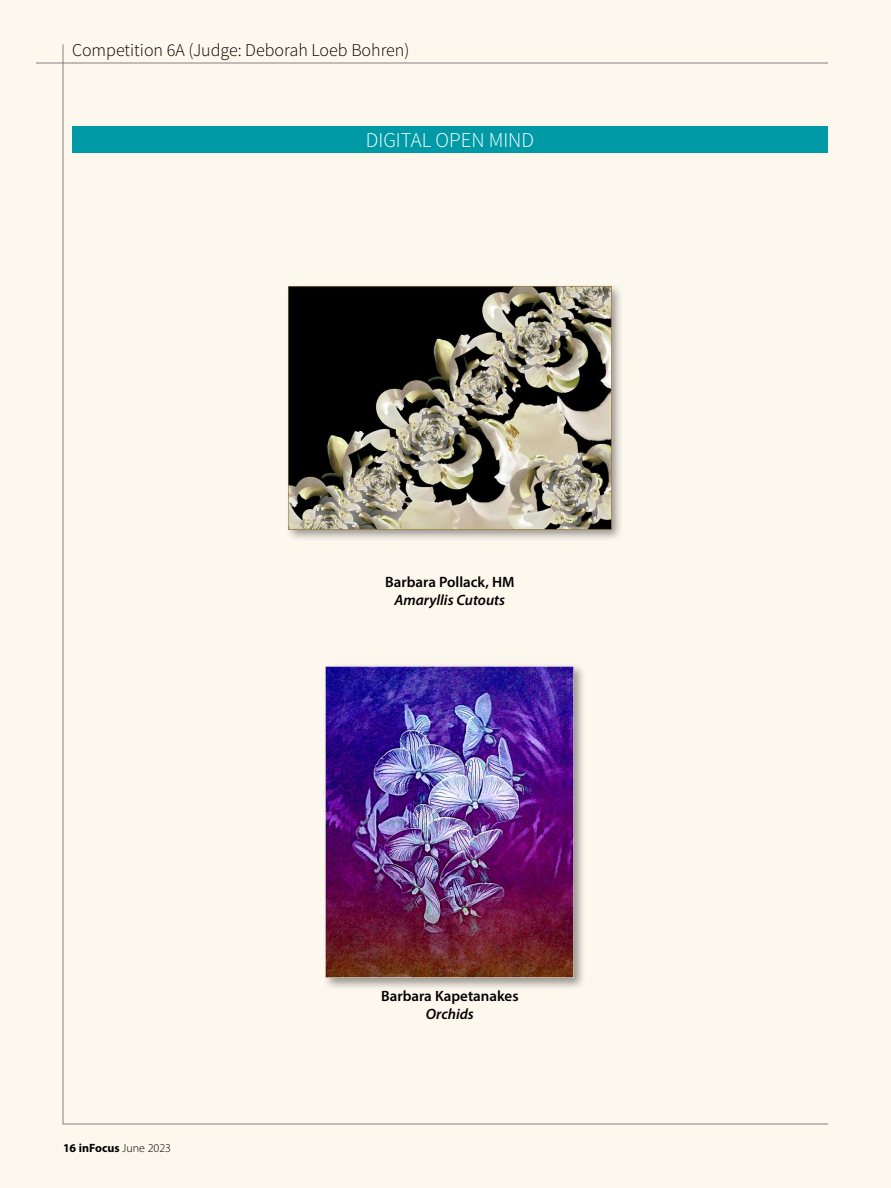
<style>
.page{position:relative;width:891px;height:1188px;background:#fdf8ee}
.page>*{position:absolute;margin:0;border:0;box-sizing:border-box;transform-origin:0 0}
.t1{font:300 21px "Source Sans Pro";color:#fff}
.t2{font:300 18px "Source Sans Pro";color:#000}
.t3{font:600 15px "Myriad Pro";color:#000}
.t4{font:italic 600 15px "Myriad Pro";color:#000}
.t5{font:700 12px "Myriad Pro";color:#000}
.s1{font-weight:300}
</style>
<div class="page">
<hr style="left:36px;top:63px;width:792px;height:1px;background:#808285">
<hr style="left:63px;top:44px;width:1px;height:1080px;background:#808285">
<hr style="left:63px;top:1124px;width:765px;height:1px;background:#808285">
<div style="left:285px;top:283px;width:338px;height:259px;background:#000;opacity:.4"></div>
<img style="left:289px;top:287px;width:322px;height:242px">
<div style="left:322px;top:662px;width:265px;height:329px;background:#000;opacity:.4"></div>
<img style="left:326px;top:666px;width:248px;height:312px">
<div style="left:72px;top:126px;width:756px;height:27px;background:#009aa7"></div>
<p class="t2" style="left:72px;top:39px;width:339px">Competition 6A (Judge: Deborah Loeb Bohren)</p>
<p class="t1" style="left:366px;top:127px;width:170px">DIGITAL OPEN MIND</p>
<p class="t3" style="left:385px;top:573px;width:131px">Barbara Pollack, HM</p>
<p class="t4" style="left:394px;top:591px;width:112px">Amaryllis Cutouts</p>
<p class="t5" style="left:63px;top:1140px;width:110px">16 inFocus <span class="s1">June 2023</span></p>
<p class="t3" style="left:381px;top:987px;width:139px">Barbara Kapetanakes</p>
<p class="t4" style="left:426px;top:1005px;width:50px">Orchids</p>
</div>
